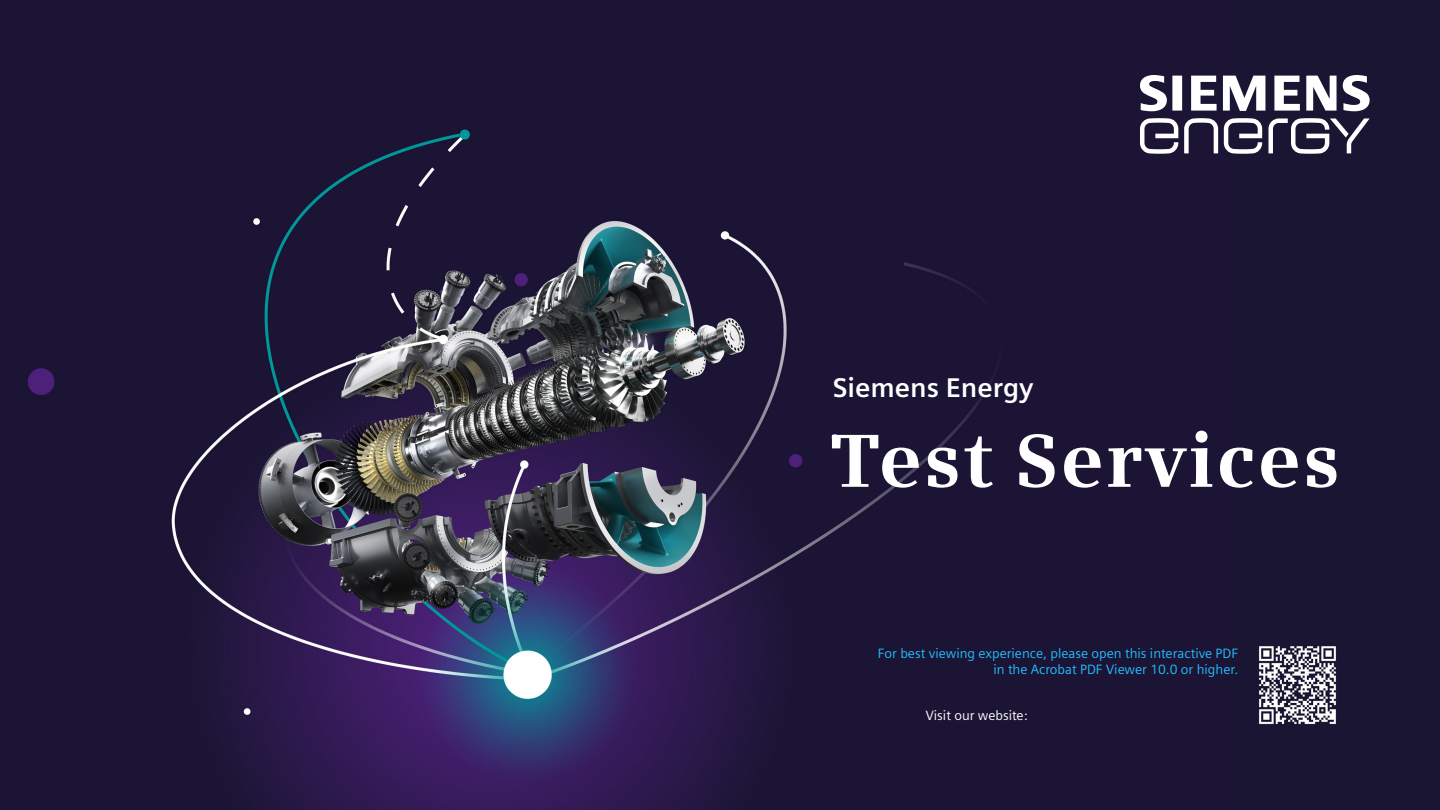
<style>
.page{position:relative;width:1440px;height:810px;background:#1b1534}
.page>*{position:absolute;margin:0;border:0;box-sizing:border-box;transform-origin:0 0}
.t1{font:700 75px "Siemens Serif";letter-spacing:.025em;color:#fff}
.t2{font:700 27px "Siemens Sans";color:#fff}
.t3{font:13.5px/16.2px "Siemens Sans";color:#21c0ff;text-align:right}
.t4{font:13.5px "Siemens Sans";color:#fff}
</style>
<div class="page">
<img style="left:27px;top:111px;width:1128px;height:699px">
<svg style="left:1140px;top:118px;width:230px;height:36px"></svg>
<svg style="left:1140px;top:75px;width:230px;height:36px"></svg>
<img style="left:1259px;top:646px;width:77px;height:79px">
<h2 class="t2" style="left:833px;top:372px;width:202px">Siemens Energy</h2>
<h1 class="t1" style="left:831px;top:405px;width:510px">Test Services</h1>
<p class="t3" style="left:878px;top:645px;width:362px">For best viewing experience, please open this interactive PDF in the Acrobat PDF Viewer 10.0 or higher.</p>
<p class="t4" style="left:926px;top:707px;width:103px">Visit our website:</p>
</div>
